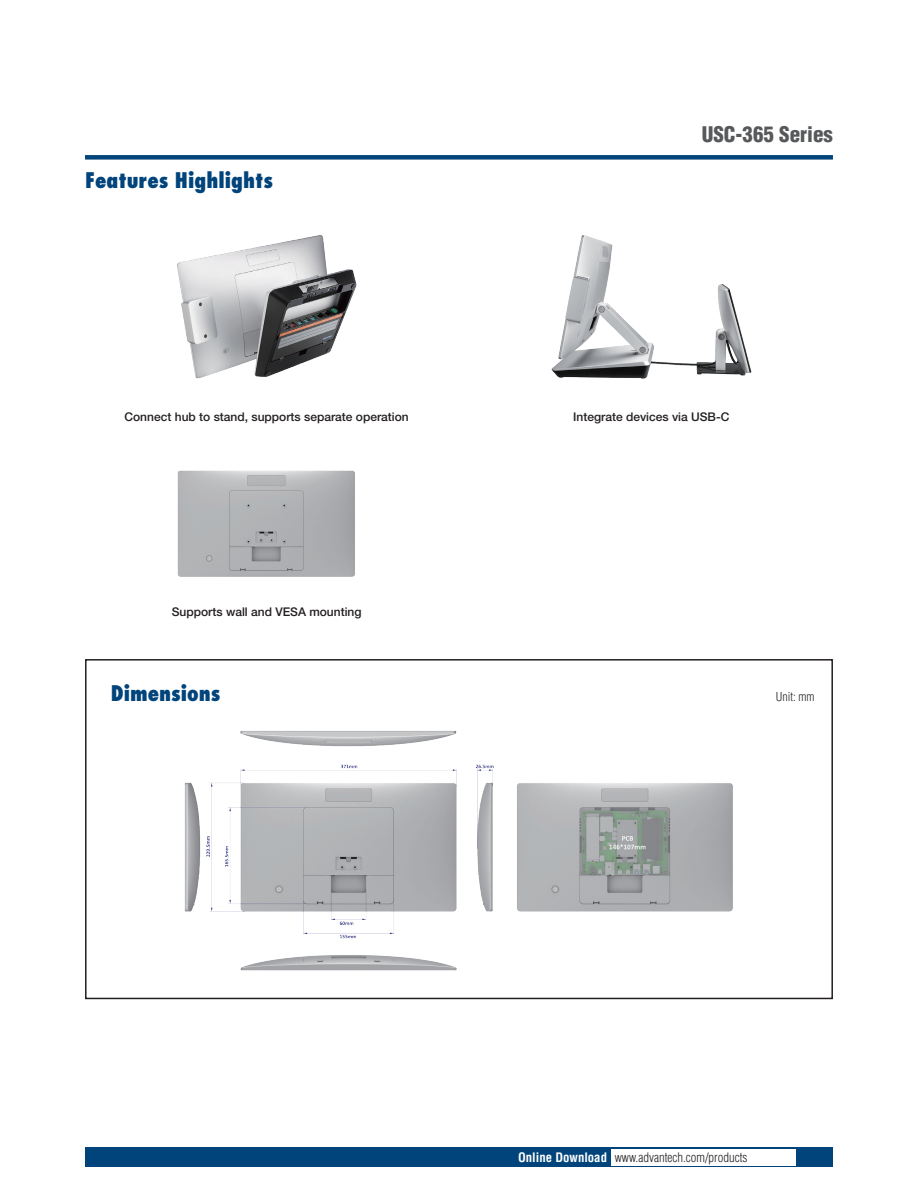
<style>
.page{position:relative;width:918px;height:1188px;background:#fff}
.page>*{position:absolute;margin:0;border:0;box-sizing:border-box;transform-origin:0 0}
.t1{font:800 condensed 21px "Futura";color:#00447b}
.t2{font:900 condensed 21px "Helvetica";color:#57585a}
.t3{font:300 condensed 12.75px "Helvetica";color:#231f20}
.t4{font:500 12px "Helvetica Neue";color:#231f20}
.t5{font:300 condensed 12px "Helvetica";color:#231f20}
.s1{font-weight:700;color:#fff}
</style>
<div class="page">
<div style="left:85px;top:155px;width:748px;height:5px;background:#00447b"></div>
<div style="left:85px;top:1147px;width:748px;height:20px;background:#00447b"></div>
<div style="left:611px;top:1149px;width:184px;height:16px;background:#fff"></div>
<div style="left:85px;top:659px;width:748px;height:340px;border:2px solid #231f20"></div>
<img style="left:177px;top:235px;width:180px;height:144px">
<img style="left:551px;top:235px;width:201px;height:144px">
<img style="left:177px;top:470px;width:178px;height:107px">
<img style="left:184px;top:731px;width:549px;height:240px">
<h1 class="t1" style="left:85px;top:168px;width:190px">Features Highlights</h1>
<h1 class="t2" style="left:702px;top:121px;width:133px">USC-365 Series</h1>
<p class="t4" style="left:125px;top:409px;width:286px">Connect hub to stand, supports separate operation</p>
<p class="t4" style="left:573px;top:409px;width:158px">Integrate devices via USB-C</p>
<p class="t4" style="left:172px;top:604px;width:191px">Supports wall and VESA mounting</p>
<h1 class="t1" style="left:111px;top:680px;width:111px">Dimensions</h1>
<p class="t5" style="left:776px;top:689px;width:40px">Unit: mm</p>
<p class="t3" style="left:518px;top:1149px;width:231px"><span class="s1">Online Download</span> www.advantech.com/products</p>
</div>
